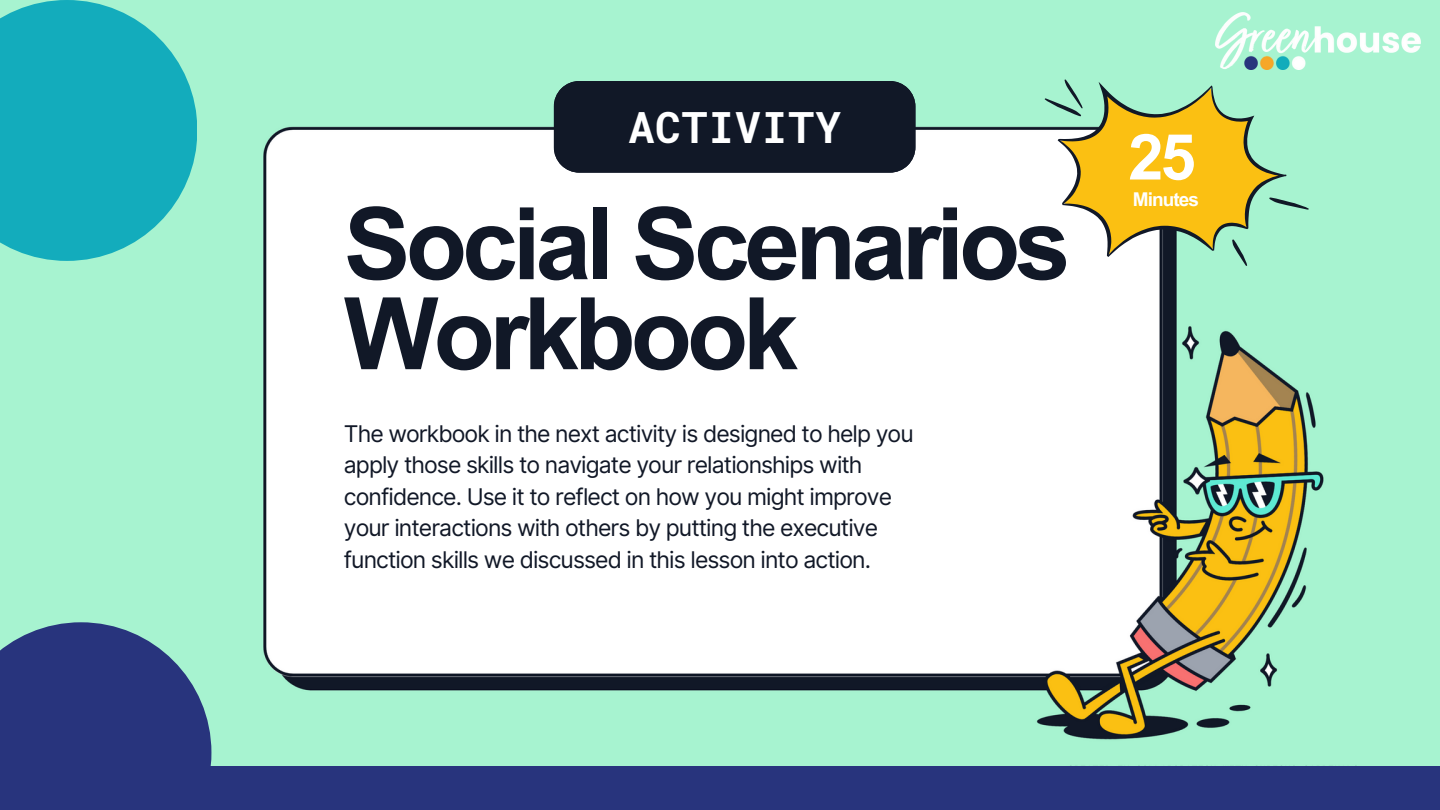
<style>
.page{position:relative;width:1440px;height:810px;background:#fff}
.page>*{position:absolute;margin:0;border:0;box-sizing:border-box;transform-origin:0 0}
.t1{font:700 100.2px/90px "Arial MT Pro";letter-spacing:-.05em;color:#111827}
.t2{font:700 63.6px "Arial MT Pro";color:#fff}
.t3{font:700 43px "Roboto Mono";letter-spacing:.02em;color:#fff}
.t4{font:23px/31.5px "Inter";letter-spacing:-.04em;color:#111827}
.t5{font:700 19px "Arial MT Pro";letter-spacing:-.05em;color:#fff}
</style>
<div class="page">
<img style="left:0;top:0;width:1440px;height:767px">
<div style="left:554px;top:81px;width:361px;height:92px;background:#111827"></div>
<svg style="left:1045px;top:79px;width:264px;height:187px"></svg>
<div style="left:0;top:622px;width:211px;height:188px;background:#28347d"></div>
<div style="left:0;top:767px;width:1440px;height:43px;background:#28347d"></div>
<svg style="left:0;top:0;width:197px;height:261px;background:#2ab7bf"></svg>
<img style="left:1215px;top:12px;width:206px;height:57px">
<p class="t3" style="left:628px;top:98px;width:214px">ACTIVITY</p>
<p class="t1" style="left:344px;top:212px;width:728px">Social Scenarios<br>Workbook</p>
<p class="t4" style="left:344px;top:418px;width:571px">The workbook in the next activity is designed to help you apply those skills to navigate your relationships with confidence. Use it to reflect on how you might improve your interactions with others by putting the executive function skills we discussed in this lesson into action.</p>
<p class="t2" style="left:1128px;top:133px;width:69px">25</p>
<p class="t5" style="left:1133px;top:192px;width:68px">Minutes</p>
</div>
